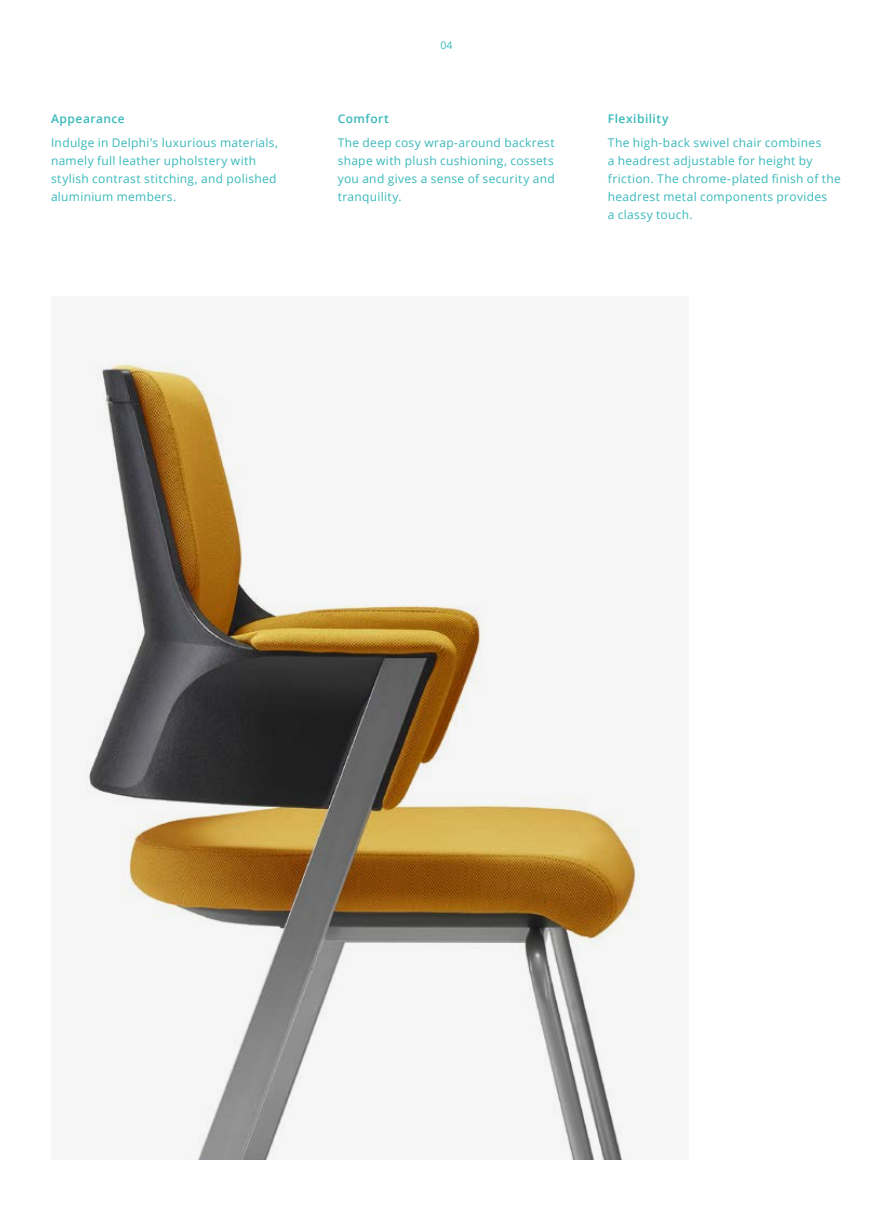
<style>
.page{position:relative;width:893px;height:1212px;background:#fff}
.page>*{position:absolute;margin:0;border:0;box-sizing:border-box;transform-origin:0 0}
.t1{font:12px/18px "Open Sans";letter-spacing:.025em;color:#39b8bb}
.t2{font:600 12px "Open Sans";letter-spacing:.04em;color:#39b8bb}
.t3{font:10.5px "Open Sans";color:#39b8bb}
</style>
<div class="page">
<img style="left:85px;top:362px;width:555px;height:797px">
<p class="t2" style="left:51px;top:110px;width:75px">Appearance</p>
<p class="t1" style="left:51px;top:133px;width:229px">Indulge in Delphi’s luxurious materials, namely full leather upholstery with stylish contrast stitching, and polished aluminium members.</p>
<p class="t3" style="left:440px;top:38px;width:14px">04</p>
<p class="t2" style="left:338px;top:110px;width:53px">Comfort</p>
<p class="t1" style="left:338px;top:133px;width:219px;text-align:justify">The deep cosy wrap-around backrest shape with plush cushioning, cossets you and gives a sense of security and tranquility.</p>
<p class="t2" style="left:608px;top:110px;width:62px">Flexibility</p>
<p class="t1" style="left:608px;top:133px;width:234px">The high-back swivel chair combines<br>a headrest adjustable for height by friction. The chrome-plated finish of the headrest metal components provides<br>a classy touch.</p>
</div>
